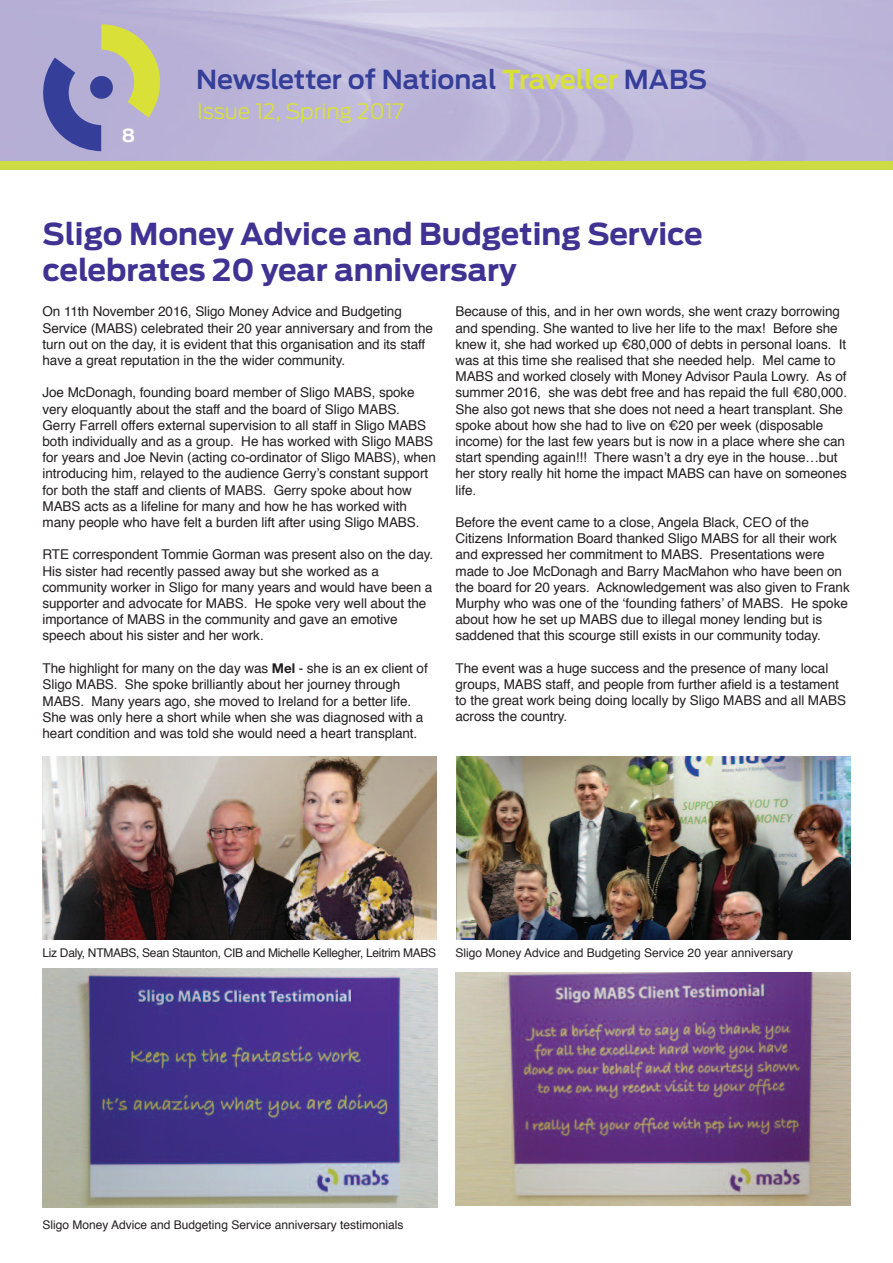
<style>
.page{position:relative;width:893px;height:1263px;background:#fff}
.page>*{position:absolute;margin:0;border:0;box-sizing:border-box;transform-origin:0 0}
.t1{font:700 30px/36px "Ford Antenna";color:#3f3293}
.t2{font:600 25.95px "Ford Antenna";color:#353e99}
.t3{font:300 21.15px "Ford Antenna";color:#d9e139}
.t4{font:700 18px "Ford Antenna";color:#fff}
.t5{font:13.5px/16.2px "Helvetica";letter-spacing:-.005em;color:#231f20}
.t6{font:12px "Helvetica";color:#231f20}
.t7{font:12px "Helvetica";letter-spacing:-.025em;color:#231f20}
.s1{color:#d9e139}
.s2{font-family:"Helvetica Neue";font-weight:700}
</style>
<div class="page">
<img style="left:0;top:0;width:893px;height:162px">
<svg style="left:43px;top:24px;width:135px;height:127px;background:#a5a3b3"></svg>
<div style="left:0;top:162px;width:893px;height:8px;background:#cddc44"></div>
<img style="left:43px;top:969px;width:395px;height:238px">
<img style="left:455px;top:972px;width:395px;height:233px">
<img style="left:43px;top:757px;width:393px;height:183px">
<img style="left:457px;top:757px;width:393px;height:183px">
<h3 class="t4" style="left:122px;top:129px;width:15px">8</h3>
<h2 class="t2" style="left:196px;top:69px;width:513px">Newsletter of National <span class="s1">Traveller</span> MABS</h2>
<h3 class="t3" style="left:197px;top:104px;width:208px">Issue 12, Spring 2017</h3>
<h1 class="t1" style="left:43px;top:218px;width:662px">Sligo Money Advice and Budgeting Service celebrates 20 year anniversary</h1>
<p class="t5" style="left:43px;top:305px;width:392px">On 11th November 2016, Sligo Money Advice and Budgeting Service (MABS) celebrated their 20 year anniversary and from the turn out on the day, it is evident that this organisation and its staff have a great reputation in the the wider community.</p>
<p class="t5" style="left:43px;top:386px;width:395px">Joe McDonagh, founding board member of Sligo MABS, spoke very eloquantly about the staff and the board of Sligo MABS.<br>Gerry Farrell offers external supervision to all staff in Sligo MABS both individually and as a group. He has worked with Sligo MABS for years and Joe Nevin (acting co-ordinator of Sligo MABS), when introducing him, relayed to the audience Gerry’s constant support for both the staff and clients of MABS. Gerry spoke about how MABS acts as a lifeline for many and how he has worked with many people who have felt a burden lift after using Sligo MABS.</p>
<p class="t5" style="left:43px;top:548px;width:392px">RTE correspondent Tommie Gorman was present also on the day.<br>His sister had recently passed away but she worked as a community worker in Sligo for many years and would have been a supporter and advocate for MABS. He spoke very well about the importance of MABS in the community and gave an emotive speech about his sister and her work.</p>
<p class="t5" style="left:43px;top:661px;width:387px">The highlight for many on the day was <span class="s2">Mel</span> - she is an ex client of Sligo MABS. She spoke brilliantly about her journey through MABS. Many years ago, she moved to Ireland for a better life.<br>She was only here a short while when she was diagnosed with a heart condition and was told she would need a heart transplant.</p>
<p class="t5" style="left:455px;top:305px;width:393px">Because of this, and in her own words, she went crazy borrowing and spending. She wanted to live her life to the max! Before she knew it, she had worked up €80,000 of debts in personal loans. It was at this time she realised that she needed help. Mel came to MABS and worked closely with Money Advisor Paula Lowry. As of summer 2016, she was debt free and has repaid the full €80,000.<br>She also got news that she does not need a heart transplant. She spoke about how she had to live on €20 per week (disposable income) for the last few years but is now in a place where she can start spending again!!! There wasn’t a dry eye in the house…but her story really hit home the impact MABS can have on someones life.</p>
<p class="t5" style="left:455px;top:515px;width:396px">Before the event came to a close, Angela Black, CEO of the Citizens Information Board thanked Sligo MABS for all their work and expressed her commitment to MABS. Presentations were made to Joe McDonagh and Barry MacMahon who have been on the board for 20 years. Acknowledgement was also given to Frank Murphy who was one of the ‘founding fathers’ of MABS. He spoke about how he set up MABS due to illegal money lending but is saddened that this scourge still exists in our community today.</p>
<p class="t5" style="left:455px;top:661px;width:392px">The event was a huge success and the presence of many local groups, MABS staff, and people from further afield is a testament to the great work being doing locally by Sligo MABS and all MABS across the country.</p>
<p class="t7" style="left:43px;top:948px;width:395px">Liz Daly, NTMABS, Sean Staunton, CIB and Michelle Kellegher, Leitrim MABS</p>
<p class="t6" style="left:455px;top:948px;width:339px">Sligo Money Advice and Budgeting Service 20 year anniversary</p>
<p class="t6" style="left:43px;top:1220px;width:362px">Sligo Money Advice and Budgeting Service anniversary testimonials</p>
</div>
